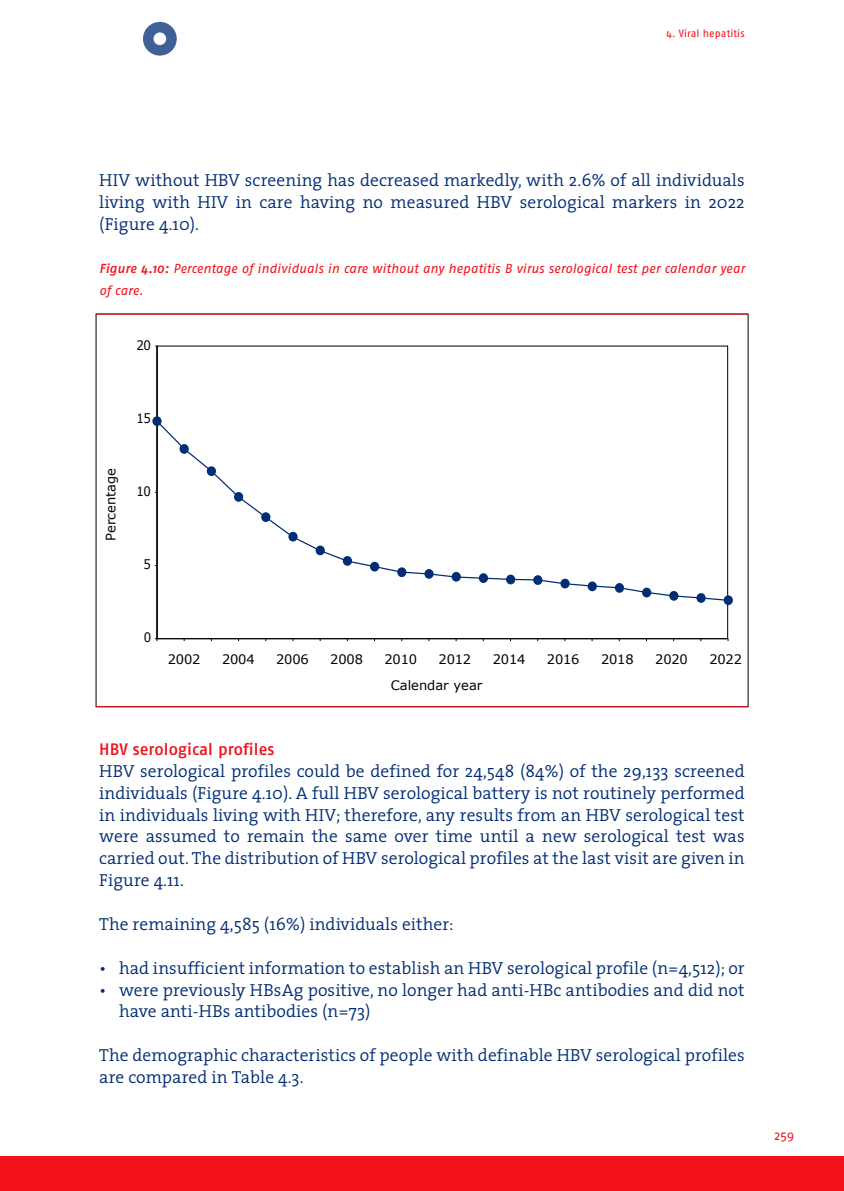
<style>
.page{position:relative;width:844px;height:1191px;background:#fff}
.page>*{position:absolute;margin:0;border:0;box-sizing:border-box;transform-origin:0 0}
.t1{font:300 17.5px/21.9px "The Serif";letter-spacing:.005em;color:#002d74;text-align:justify}
.t2{font:500 16.62px "Fago No";letter-spacing:.005em;color:#f21019}
.t3{font:italic 13.12px/21.9px "Fago No";color:#f21019}
.t4{font:13.12px "Verdana";letter-spacing:-.015em;color:#000}
.t5{font:13.12px "Verdana";letter-spacing:-.015em;color:#000;scale:.9 1}
.t6{font:13.12px "Fago No";color:#f21019}
.t7{font:10.5px "Fago No";letter-spacing:.01em;color:#f21019}
.s1{font-weight:500}
</style>
<div class="page">
<div style="left:0;top:1156px;width:843px;height:35px;background:#f21019"></div>
<svg style="left:155px;top:419px;width:573px;height:182px"></svg>
<hr style="left:96px;top:314px;width:651px;height:1px;background:#f21019">
<hr style="left:96px;top:706px;width:652px;height:1px;background:#f21019">
<hr style="left:157px;top:346px;width:1px;height:292px;background:#000">
<hr style="left:155px;top:638px;width:572px;height:1px;background:#000">
<div style="left:669px;top:591px;width:9px;height:9px;background:#002d74;border-radius:50%"></div>
<div style="left:723px;top:595px;width:9px;height:10px;background:#002d74;border-radius:50%"></div>
<div style="left:696px;top:593px;width:9px;height:10px;background:#002d74;border-radius:50%"></div>
<div style="left:642px;top:587px;width:9px;height:10px;background:#002d74;border-radius:50%"></div>
<svg style="left:614px;top:583px;width:10px;height:10px"></svg>
<div style="left:587px;top:581px;width:9px;height:10px;background:#002d74;border-radius:50%"></div>
<div style="left:560px;top:578px;width:9px;height:10px;background:#002d74;border-radius:50%"></div>
<div style="left:533px;top:575px;width:9px;height:10px;background:#002d74;border-radius:50%"></div>
<div style="left:506px;top:574px;width:9px;height:10px;background:#002d74;border-radius:50%"></div>
<svg style="left:478px;top:573px;width:10px;height:10px"></svg>
<div style="left:451px;top:572px;width:9px;height:9px;background:#002d74;border-radius:50%"></div>
<div style="left:424px;top:569px;width:9px;height:10px;background:#002d74;border-radius:50%"></div>
<div style="left:397px;top:567px;width:9px;height:10px;background:#002d74;border-radius:50%"></div>
<div style="left:370px;top:562px;width:9px;height:9px;background:#002d74;border-radius:50%"></div>
<div style="left:343px;top:556px;width:9px;height:10px;background:#002d74;border-radius:50%"></div>
<div style="left:315px;top:545px;width:10px;height:10px;background:#002d74;border-radius:50%"></div>
<div style="left:288px;top:532px;width:9px;height:9px;background:#002d74;border-radius:50%"></div>
<div style="left:261px;top:512px;width:9px;height:10px;background:#002d74;border-radius:50%"></div>
<div style="left:234px;top:492px;width:9px;height:10px;background:#002d74;border-radius:50%"></div>
<div style="left:207px;top:466px;width:9px;height:10px;background:#002d74;border-radius:50%"></div>
<div style="left:179px;top:444px;width:10px;height:10px;background:#002d74;border-radius:50%"></div>
<div style="left:152px;top:416px;width:9px;height:10px;background:#002d74;border-radius:50%"></div>
<svg style="left:143px;top:22px;width:34px;height:34px"></svg>
<p class="t7" style="left:666px;top:28px;width:80px">4. Viral hepatitis</p>
<p class="t1" style="left:99px;top:168px;width:646px">HIV without HBV screening has decreased markedly, with 2.6% of all individuals living with HIV in care having no measured HBV serological markers in 2022 (Figure 4.10).</p>
<p class="t3" style="left:99px;top:258px;width:646px"><span class="s1">Figure 4.10:</span> Percentage of individuals in care without any hepatitis B virus serological test per calendar year of care.</p>
<p class="t5" style="left:136px;top:337px;width:17px">20</p>
<p class="t4" style="left:102px;top:541px;width:74px;rotate:-90deg">Percentage</p>
<p class="t5" style="left:136px;top:410px;width:17px">15</p>
<p class="t5" style="left:136px;top:483px;width:17px">10</p>
<p class="t5" style="left:143px;top:555px;width:10px">5</p>
<p class="t5" style="left:144px;top:628px;width:10px">0</p>
<p class="t4" style="left:168px;top:651px;width:34px">2002</p>
<p class="t4" style="left:222px;top:651px;width:34px">2004</p>
<p class="t4" style="left:276px;top:651px;width:34px">2006</p>
<p class="t4" style="left:330px;top:651px;width:34px">2008</p>
<p class="t4" style="left:384px;top:651px;width:34px">2010</p>
<p class="t4" style="left:438px;top:651px;width:34px">2012</p>
<p class="t4" style="left:492px;top:651px;width:34px">2014</p>
<p class="t4" style="left:546px;top:651px;width:34px">2016</p>
<p class="t4" style="left:601px;top:651px;width:34px">2018</p>
<p class="t4" style="left:655px;top:651px;width:34px">2020</p>
<p class="t4" style="left:709px;top:651px;width:34px">2022</p>
<p class="t4" style="left:390px;top:677px;width:93px">Calendar year</p>
<p class="t2" style="left:99px;top:739px;width:177px">HBV serological profiles</p>
<p class="t1" style="left:99px;top:759px;width:646px">HBV serological profiles could be defined for 24,548 (84%) of the 29,133 screened individuals (Figure 4.10). A full HBV serological battery is not routinely performed in individuals living with HIV; therefore, any results from an HBV serological test were assumed to remain the same over time until a new serological test was carried out. The distribution of HBV serological profiles at the last visit are given in Figure 4.11.</p>
<p class="t1" style="left:99px;top:912px;width:356px">The remaining 4,585 (16%) individuals either:</p>
<p class="t1" style="left:99px;top:956px;width:646px">• had insufficient information to establish an HBV serological profile (n=4,512); or</p>
<p class="t1" style="left:119px;top:978px;width:626px;text-indent:-20px">• were previously HBsAg positive, no longer had anti-HBc antibodies and did not have anti-HBs antibodies (n=73)</p>
<p class="t1" style="left:99px;top:1043px;width:646px">The demographic characteristics of people with definable HBV serological profiles are compared in Table 4.3.</p>
<p class="t6" style="left:774px;top:1128px;width:21px">259</p>
</div>
